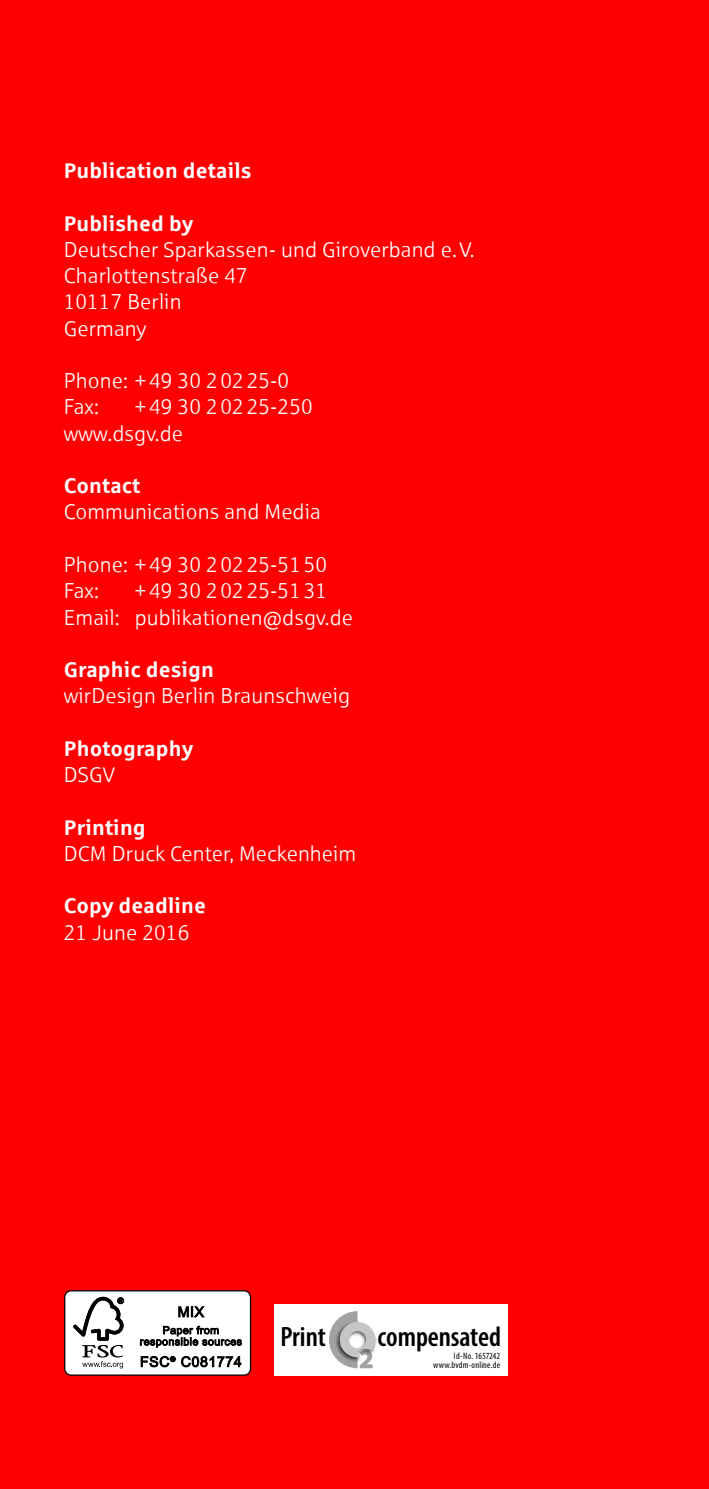
<style>
.page{position:relative;width:709px;height:1489px;background:#fff}
.page>*{position:absolute;margin:0;border:0;box-sizing:border-box;transform-origin:0 0}
.t1{font:600 condensed 28.25px "Myriad Pro";color:#000}
.t2{font:21.25px/26.2px "Sparkasse Lt";letter-spacing:.005em;color:#fff}
.t3{font:700 21.25px "Sparkasse Rg";letter-spacing:.005em;color:#fff}
.t4{font:condensed 9.5px/9.5px "Myriad Pro";letter-spacing:.025em;color:#000;text-align:right}
</style>
<div class="page">
<div style="left:0;top:0;width:709px;height:1488px;background:#f00"></div>
<div style="left:65px;top:1290px;width:185px;height:84px;background:#fff;border-radius:6px"></div>
<div style="left:64px;top:1290px;width:187px;height:85px;border:1px solid #000;border-radius:6px"></div>
<svg style="left:73px;top:1296px;width:51px;height:72px"></svg>
<svg style="left:178px;top:1306px;width:27px;height:12px"></svg>
<svg style="left:140px;top:1325px;width:102px;height:22px"></svg>
<svg style="left:140px;top:1355px;width:101px;height:12px"></svg>
<div style="left:274px;top:1303px;width:233px;height:72px;background:#fff"></div>
<img style="left:375px;top:1336px;width:2px;height:11px">
<svg style="left:329px;top:1311px;width:46px;height:56px"></svg>
<p class="t3" style="left:64px;top:157px;width:189px">Publication details</p>
<p class="t3" style="left:64px;top:209px;width:131px">Published by</p>
<p class="t2" style="left:64px;top:236px;width:412px">Deutscher Sparkassen- und Giroverband e.V.<br>Charlottenstraße 47<br>10117 Berlin<br>Germany</p>
<p class="t2" style="left:64px;top:367px;width:227px">Phone: + 49 30 2 02 25-0<br>Fax:</p>
<p class="t2" style="left:64px;top:393px;width:250px;text-indent:71px">+ 49 30 2 02 25-250 www.dsgv.de</p>
<p class="t3" style="left:64px;top:472px;width:78px">Contact</p>
<p class="t2" style="left:64px;top:498px;width:259px">Communications and Media</p>
<p class="t2" style="left:64px;top:551px;width:265px">Phone: + 49 30 2 02 25-51 50<br>Fax:</p>
<p class="t2" style="left:64px;top:577px;width:291px;text-indent:71px">+ 49 30 2 02 25-51 31<br>Email: publikationen@dsgv.de</p>
<p class="t3" style="left:64px;top:656px;width:152px">Graphic design</p>
<p class="t2" style="left:64px;top:682px;width:288px">wirDesign Berlin Braunschweig</p>
<p class="t3" style="left:64px;top:734px;width:131px">Photography</p>
<p class="t2" style="left:64px;top:761px;width:53px">DSGV</p>
<p class="t3" style="left:64px;top:813px;width:83px">Printing</p>
<p class="t2" style="left:64px;top:840px;width:294px">DCM Druck Center, Meckenheim</p>
<p class="t3" style="left:64px;top:892px;width:144px">Copy deadline</p>
<p class="t2" style="left:64px;top:918px;width:127px">21 June 2016</p>
<h1 class="t1" style="left:280px;top:1319px;width:47px">Print</h1>
<h1 class="t1" style="left:377px;top:1319px;width:125px">compensated</h1>
<p class="t4" style="left:433px;top:1350px;width:69px">Id-No. 1657242 www.bvdm-online.de</p>
</div>
